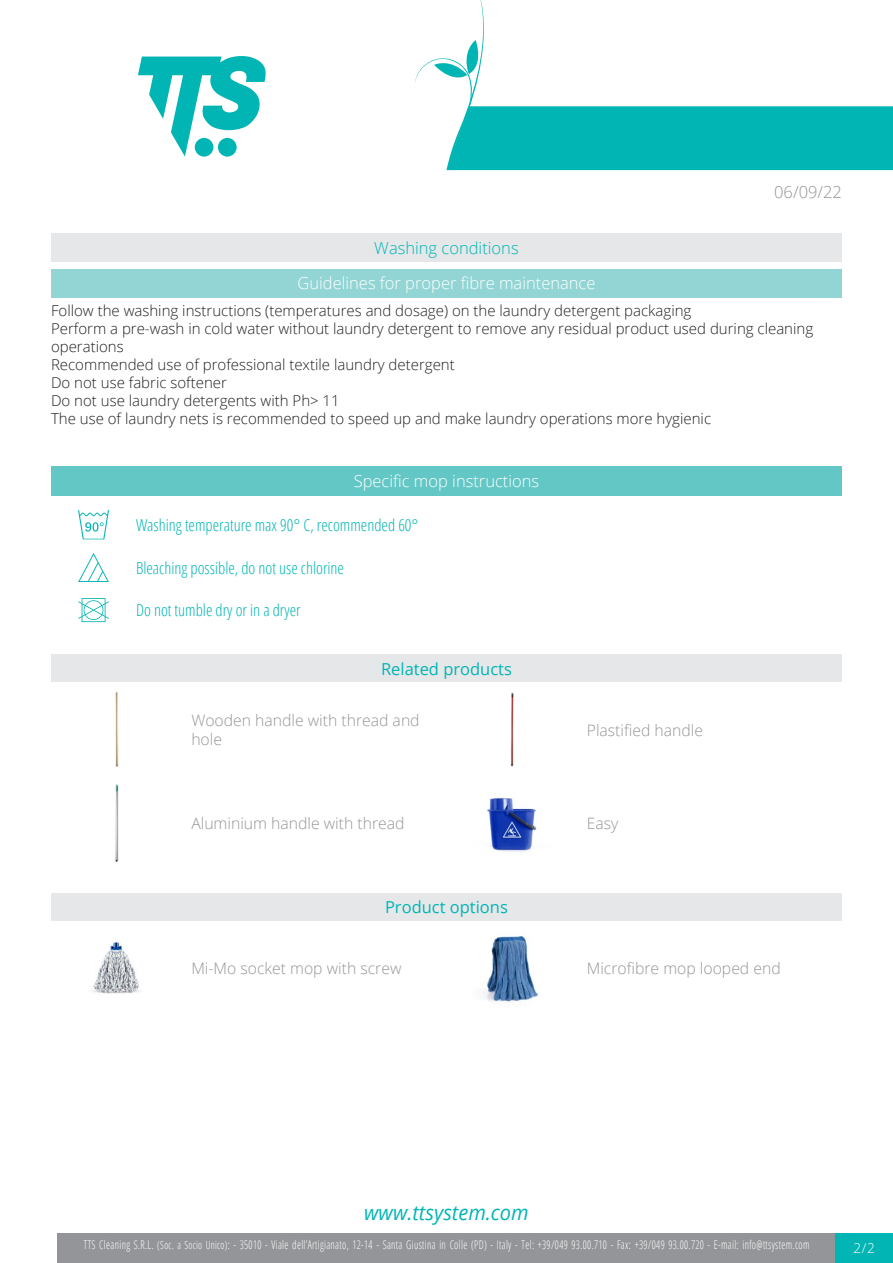
<style>
.page{position:relative;width:893px;height:1263px;background:#fff}
.page>*{position:absolute;margin:0;border:0;box-sizing:border-box;transform-origin:0 0}
.t1{font:italic 20.85px "Open Sans";color:#00b5b3;scale:.96 1}
.TestoTempLavaggio{font:300 16.5px "Open Sans Condensed";color:#00b5b3}
.Titolo12{font:300 16.5px "Open Sans";color:#fff}
.TestoCandeggio{font:300 16.5px "Open Sans Condensed";color:#00b5b3}
.TestoAsciugaturaMecc{font:300 16.5px "Open Sans Condensed";color:#00b5b3}
.Titolo13{font:300 16.5px "Open Sans";color:#fff}
.Titolo11{font:300 16.5px "Open Sans";color:#00b5b3}
.Titolo4{font:16.5px "Open Sans";color:#00b5b3}
.Titolo5{font:16.5px "Open Sans";color:#00b5b3}
.t2{font:300 16.5px "Open Sans";color:#939598}
.Nome{font:300 15.75px/18.9px "Open Sans";color:#939598}
.MantenimentoFibre{font:300 15px/18px "Open Sans";color:#231f20}
.t3{font:300 13.5px "Open Sans";color:#fff}
.t4{font:300 12px "Open Sans Condensed";letter-spacing:.035em;color:#fff;scale:.85 1}
.s1{font-size:11.25px}
</style>
<div class="page">
<svg style="left:138px;top:56px;width:128px;height:101px"></svg>
<div style="left:57px;top:1233px;width:779px;height:30px;background:#939598"></div>
<div style="left:836px;top:1233px;width:57px;height:30px;background:#00b5b3"></div>
<svg style="left:415px;top:0;width:478px;height:170px"></svg>
<div style="left:51px;top:234px;width:791px;height:28px;background:#e6e7e9"></div>
<div style="left:51px;top:269px;width:791px;height:28px;background:#93d5d5"></div>
<div style="left:51px;top:466px;width:791px;height:30px;background:#63c7c6"></div>
<svg style="left:78px;top:510px;width:31px;height:29px"></svg>
<svg style="left:78px;top:553px;width:31px;height:29px"></svg>
<svg style="left:78px;top:598px;width:31px;height:24px"></svg>
<div style="left:51px;top:654px;width:791px;height:28px;background:#e6e7e9"></div>
<img style="left:115px;top:692px;width:4px;height:75px">
<img style="left:510px;top:692px;width:4px;height:75px">
<img style="left:115px;top:784px;width:4px;height:78px">
<img style="left:487px;top:798px;width:50px;height:54px">
<div style="left:51px;top:893px;width:791px;height:28px;background:#e6e7e9"></div>
<img style="left:92px;top:942px;width:48px;height:52px">
<img style="left:483px;top:936px;width:55px;height:66px">
<p class="t2" style="left:774px;top:180px;width:69px">06/09/22</p>
<p class="Titolo11" style="left:374px;top:237px;width:146px">Washing conditions</p>
<p class="Titolo12" style="left:297px;top:272px;width:300px">Guidelines for proper fibre maintenance</p>
<p class="MantenimentoFibre" style="left:51px;top:301px;width:642px">Follow the washing instructions (temperatures and dosage) on the laundry detergent packaging</p>
<p class="MantenimentoFibre" style="left:51px;top:319px;width:764px">Perform a pre-wash in cold water without laundry detergent to remove any residual product used during cleaning operations</p>
<p class="MantenimentoFibre" style="left:51px;top:355px;width:405px">Recommended use of professional textile laundry detergent</p>
<p class="MantenimentoFibre" style="left:51px;top:373px;width:177px">Do not use fabric softener</p>
<p class="MantenimentoFibre" style="left:51px;top:391px;width:290px">Do not use laundry detergents with Ph&gt; 11</p>
<p class="MantenimentoFibre" style="left:51px;top:409px;width:662px">The use of laundry nets is recommended to speed up and make laundry operations more hygienic</p>
<p class="Titolo13" style="left:354px;top:470px;width:187px">Specific mop instructions</p>
<p class="TestoTempLavaggio" style="left:136px;top:514px;width:284px">Washing temperature max 90° C, recommended 60°</p>
<p class="TestoCandeggio" style="left:136px;top:556px;width:209px">Bleaching possible, do not use chlorine</p>
<p class="TestoAsciugaturaMecc" style="left:136px;top:599px;width:166px">Do not tumble dry or in a dryer</p>
<p class="Titolo4" style="left:381px;top:657px;width:132px">Related products</p>
<p class="Nome" style="left:191px;top:711px;width:230px">Wooden handle with thread and hole</p>
<p class="Nome" style="left:587px;top:720px;width:118px">Plastified handle</p>
<p class="Nome" style="left:191px;top:813px;width:215px">Aluminium handle with thread</p>
<p class="Nome" style="left:587px;top:813px;width:33px">Easy</p>
<p class="Titolo5" style="left:385px;top:896px;width:124px">Product options</p>
<p class="Nome" style="left:191px;top:959px;width:212px">Mi-Mo socket mop with screw</p>
<p class="Nome" style="left:587px;top:959px;width:195px">Microfibre mop looped end</p>
<h1 class="t1" style="left:364px;top:1198px;width:173px">www.ttsystem.com</h1>
<p class="t4" style="left:84px;top:1236px;width:855px">TTS Cleaning S.R.L. <span class="s1">(Soc. a Socio Unico)</span>: - 35010 - Viale dell’Artigianato, 12-14 - Santa Giustina in Colle (PD) - Italy - Tel: +39/049 93.00.710 - Fax: +39/049 93.00.720 - E-mail: info@ttsystem.com</p>
<p class="t3" style="left:854px;top:1239px;width:23px">2/2</p>
</div>
